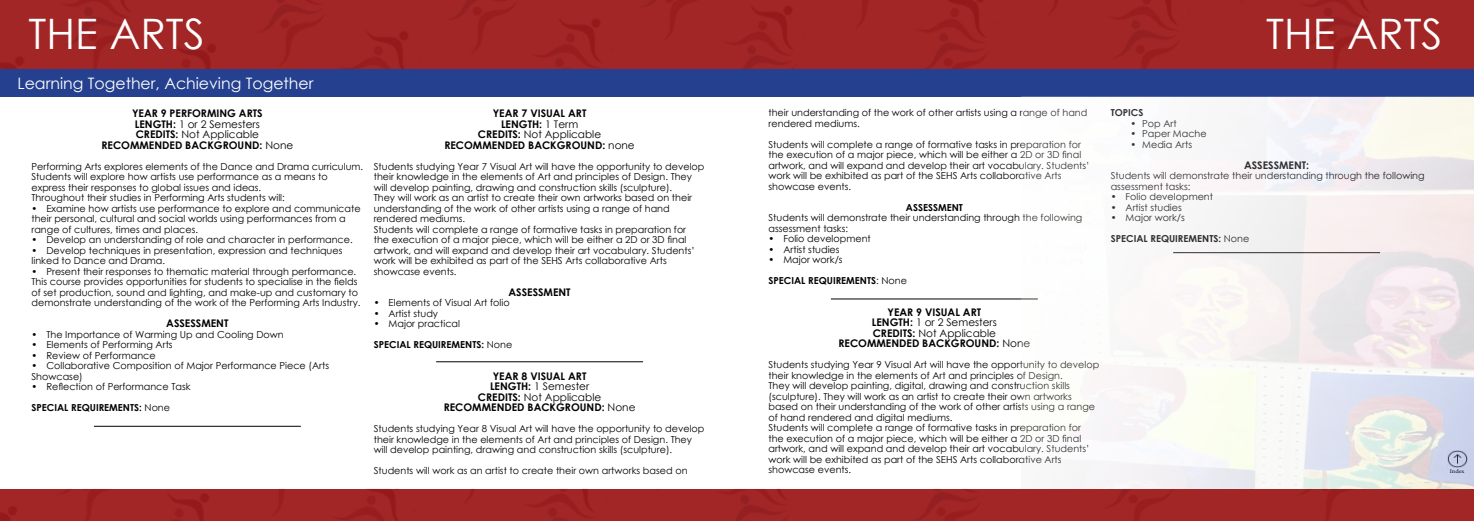
<style>
.page{position:relative;width:1474px;height:521px;background:#fff}
.page>*{position:absolute;margin:0;border:0;box-sizing:border-box;transform-origin:0 0}
.t1{font:42px "Century Gothic";color:#fff}
.t2{font:15.75px "Century Gothic";color:#fff}
.t3{font:700 10.5px/10.5px "Century Gothic";color:#000;text-align:center}
.t4{font:9.62px/10.5px "Century Gothic";color:#000}
.t5{font:700 9.62px/21px "Century Gothic";color:#000}
.t6{font:5.6px "Minion Pro";color:#000;scale:1.14 1}
.s1{font-weight:400}
.s2{font-weight:700}
</style>
<div class="page">
<img style="left:0;top:0;width:1473px;height:70px">
<div style="left:0;top:70px;width:1473px;height:27px;background:#25408f"></div>
<img style="left:0;top:488px;width:1473px;height:33px">
<hr style="left:436px;top:361px;width:207px;height:1px;background:#000">
<hr style="left:831px;top:298px;width:206px;height:1px;background:#000">
<hr style="left:94px;top:426px;width:207px;height:1px;background:#000">
<img style="left:1021px;top:97px;width:452px;height:391px">
<h1 class="t1" style="left:29px;top:5px;width:178px">THE ARTS</h1>
<h1 class="t1" style="left:1266px;top:5px;width:178px">THE ARTS</h1>
<h2 class="t2" style="left:17px;top:72px;width:297px">Learning Together, Achieving Together</h2>
<p class="t3" style="left:101px;top:107px;width:193px">YEAR 9 PERFORMING ARTS<br>LENGTH: <span class="s1">1 or 2 Semesters<br></span>CREDITS: <span class="s1">Not Applicable<br></span>RECOMMENDED BACKGROUND: <span class="s1">None</span></p>
<p class="t4" style="left:32px;top:161px;width:333px">Performing Arts explores elements of the Dance and Drama curriculum.<br>Students will explore how artists use performance as a means to express their responses to global issues and ideas.<br>Throughout their studies in Performing Arts students will:</p>
<p class="t4" style="left:32px;top:203px;width:330px">• Examine how artists use performance to explore and communicate their personal, cultural and social worlds using performances from a range of cultures, times and places.</p>
<p class="t4" style="left:32px;top:234px;width:323px">• Develop an understanding of role and character in performance.</p>
<p class="t4" style="left:32px;top:245px;width:312px">• Develop techniques in presentation, expression and techniques linked to Dance and Drama.</p>
<p class="t4" style="left:32px;top:266px;width:330px">• Present their responses to thematic material through performance.<br>This course provides opportunities for students to specialise in the fields of set production, sound and lighting, and make-up and customary to demonstrate understanding of the work of the Performing Arts Industry.</p>
<p class="t3" style="left:166px;top:317px;width:64px">ASSESSMENT</p>
<p class="t4" style="left:32px;top:329px;width:254px">• The Importance of Warming Up and Cooling Down</p>
<p class="t4" style="left:32px;top:339px;width:143px">• Elements of Performing Arts</p>
<p class="t4" style="left:32px;top:350px;width:126px">• Review of Performance</p>
<p class="t4" style="left:32px;top:360px;width:299px">• Collaborative Composition of Major Performance Piece (Arts<br>Showcase)</p>
<p class="t4" style="left:32px;top:376px;width:161px;line-height:21px">• Reflection of Performance Task<br><span class="s2">SPECIAL REQUIREMENTS:</span> None</p>
<p class="t4" style="left:768px;top:107px;width:320px">their understanding of the work of other artists using a range of hand rendered mediums.</p>
<p class="t4" style="left:768px;top:139px;width:323px">Students will complete a range of formative tasks in preparation for the execution of a major piece, which will be either a 2D or 3D final artwork, and will expand and develop their art vocabulary. Students’ work will be exhibited as part of the SEHS Arts collaborative Arts showcase events.</p>
<p class="t5" style="left:905px;top:196px;width:58px">ASSESSMENT</p>
<p class="t4" style="left:768px;top:212px;width:315px">Students will demonstrate their understanding through the following assessment tasks:</p>
<p class="t4" style="left:768px;top:233px;width:104px">• Folio development</p>
<p class="t4" style="left:768px;top:244px;width:73px">• Artist studies</p>
<p class="t5" style="left:768px;top:249px;width:140px"><span class="s1">• Major work/s<br></span>SPECIAL REQUIREMENTS<span class="s1">: None</span></p>
<p class="t3" style="left:838px;top:306px;width:193px">YEAR 9 VISUAL ART<br>LENGTH: <span class="s1">1 or 2 Semesters<br></span>CREDITS: <span class="s1">Not Applicable<br></span>RECOMMENDED BACKGROUND: <span class="s1">None</span></p>
<p class="t4" style="left:768px;top:359px;width:332px">Students studying Year 9 Visual Art will have the opportunity to develop their knowledge in the elements of Art and principles of Design.<br>They will develop painting, digital, drawing and construction skills (sculpture). They will work as an artist to create their own artworks based on their understanding of the work of other artists using a range of hand rendered and digital mediums.<br>Students will complete a range of formative tasks in preparation for<br>the execution of a major piece, which will be either a 2D or 3D final artwork, and will expand and develop their art vocabulary. Students’ work will be exhibited as part of the SEHS Arts collaborative Arts showcase events.</p>
<p class="t5" style="left:1110px;top:102px;width:34px">TOPICS</p>
<p class="t4" style="left:1130px;top:118px;width:48px">• Pop Art</p>
<p class="t4" style="left:1130px;top:128px;width:78px">• Paper Mache</p>
<p class="t4" style="left:1130px;top:139px;width:63px">• Media Arts</p>
<p class="t3" style="left:444px;top:107px;width:192px">YEAR 7 VISUAL ART<br>LENGTH: <span class="s1">1 Term<br></span>CREDITS: <span class="s1">Not Applicable<br></span>RECOMMENDED BACKGROUND: <span class="s1">none</span></p>
<p class="t4" style="left:374px;top:161px;width:332px">Students studying Year 7 Visual Art will have the opportunity to develop their knowledge in the elements of Art and principles of Design. They will develop painting, drawing and construction skills (sculpture).<br>They will work as an artist to create their own artworks based on their understanding of the work of other artists using a range of hand rendered mediums.<br>Students will complete a range of formative tasks in preparation for<br>the execution of a major piece, which will be either a 2D or 3D final artwork, and will expand and develop their art vocabulary. Students’ work will be exhibited as part of the SEHS Arts collaborative Arts showcase events.</p>
<p class="t3" style="left:508px;top:286px;width:64px">ASSESSMENT</p>
<p class="t4" style="left:374px;top:297px;width:137px">• Elements of Visual Art folio</p>
<p class="t4" style="left:374px;top:308px;width:66px">• Artist study</p>
<p class="t5" style="left:374px;top:313px;width:140px"><span class="s1">• Major practical<br></span>SPECIAL REQUIREMENTS: <span class="s1">None</span></p>
<p class="t3" style="left:444px;top:370px;width:193px">YEAR 8 VISUAL ART<br>LENGTH: <span class="s1">1 Semester<br></span>CREDITS: <span class="s1">Not Applicable<br></span>RECOMMENDED BACKGROUND: <span class="s1">None</span></p>
<p class="t4" style="left:374px;top:423px;width:332px">Students studying Year 8 Visual Art will have the opportunity to develop their knowledge in the elements of Art and principles of Design. They will develop painting, drawing and construction skills (sculpture).</p>
<p class="t4" style="left:374px;top:465px;width:315px">Students will work as an artist to create their own artworks based on</p>
<p class="t3" style="left:1243px;top:159px;width:67px">ASSESSMENT:</p>
<p class="t4" style="left:1110px;top:170px;width:315px">Students will demonstrate their understanding through the following assessment tasks:</p>
<p class="t4" style="left:1110px;top:191px;width:104px">• Folio development</p>
<p class="t4" style="left:1110px;top:202px;width:73px">• Artist studies</p>
<p class="t5" style="left:1110px;top:207px;width:140px"><span class="s1">• Major work/s<br></span>SPECIAL REQUIREMENTS: <span class="s1">None</span></p>
<p class="t6" style="left:1449px;top:467px;width:14px">Index</p>
</div>
